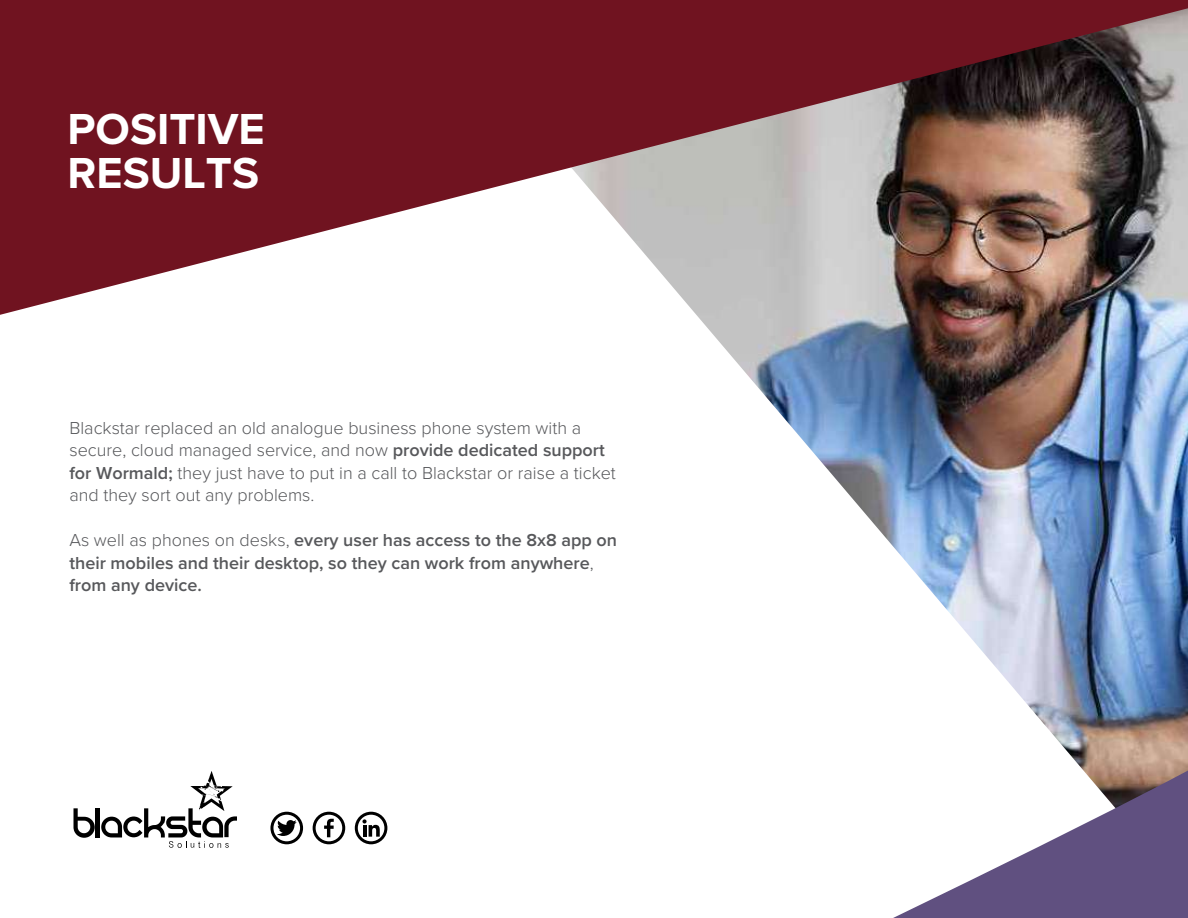
<style>
.page{position:relative;width:1188px;height:918px;background:#fff}
.page>*{position:absolute;margin:0;border:0;box-sizing:border-box;transform-origin:0 0}
.t1{font:700 45px/43.5px "Proxima Nova";color:#fff}
.t2{font:300 18px/22.5px "Proxima Nova";color:#57585b}
.t3{font:600 18px/22.5px "Proxima Nova";color:#57585b}
.s1{font-weight:600}
.s2{font-weight:300}
</style>
<div class="page">
<img style="left:697px;top:315px;width:491px;height:408px">
<svg style="left:0;top:0;width:1188px;height:315px;fill:#701320"></svg>
<svg style="left:893px;top:723px;width:295px;height:195px"></svg>
<svg style="left:74px;top:808px;width:21px;height:30px"></svg>
<hr style="left:96px;top:808px;width:4px;height:29px;background:#000">
<svg style="left:101px;top:771px;width:136px;height:77px"></svg>
<svg style="left:277px;top:820px;width:20px;height:16px"></svg>
<div style="left:270px;top:812px;width:33px;height:32px;border:3px solid #000;border-radius:50%"></div>
<svg style="left:324px;top:819px;width:10px;height:18px"></svg>
<div style="left:313px;top:812px;width:32px;height:32px;border:3px solid #000;border-radius:50%"></div>
<svg style="left:362px;top:819px;width:18px;height:18px"></svg>
<div style="left:355px;top:812px;width:32px;height:32px;border:3px solid #000;border-radius:50%"></div>
<h1 class="t1" style="left:68px;top:107px;width:199px">POSITIVE<br>RESULTS</h1>
<p class="t2" style="left:69px;top:415px;width:548px">Blackstar replaced an old analogue business phone system with a secure, cloud managed service, and now <span class="s1">provide dedicated support for Wormald;</span> they just have to put in a call to Blackstar or raise a ticket and they sort out any problems.</p>
<p class="t3" style="left:69px;top:528px;width:549px"><span class="s2">As well as phones on desks,</span> every user has access to the 8x8 app on their mobiles and their desktop, so they can work from anywhere<span class="s2">, </span>from any device.</p>
</div>
